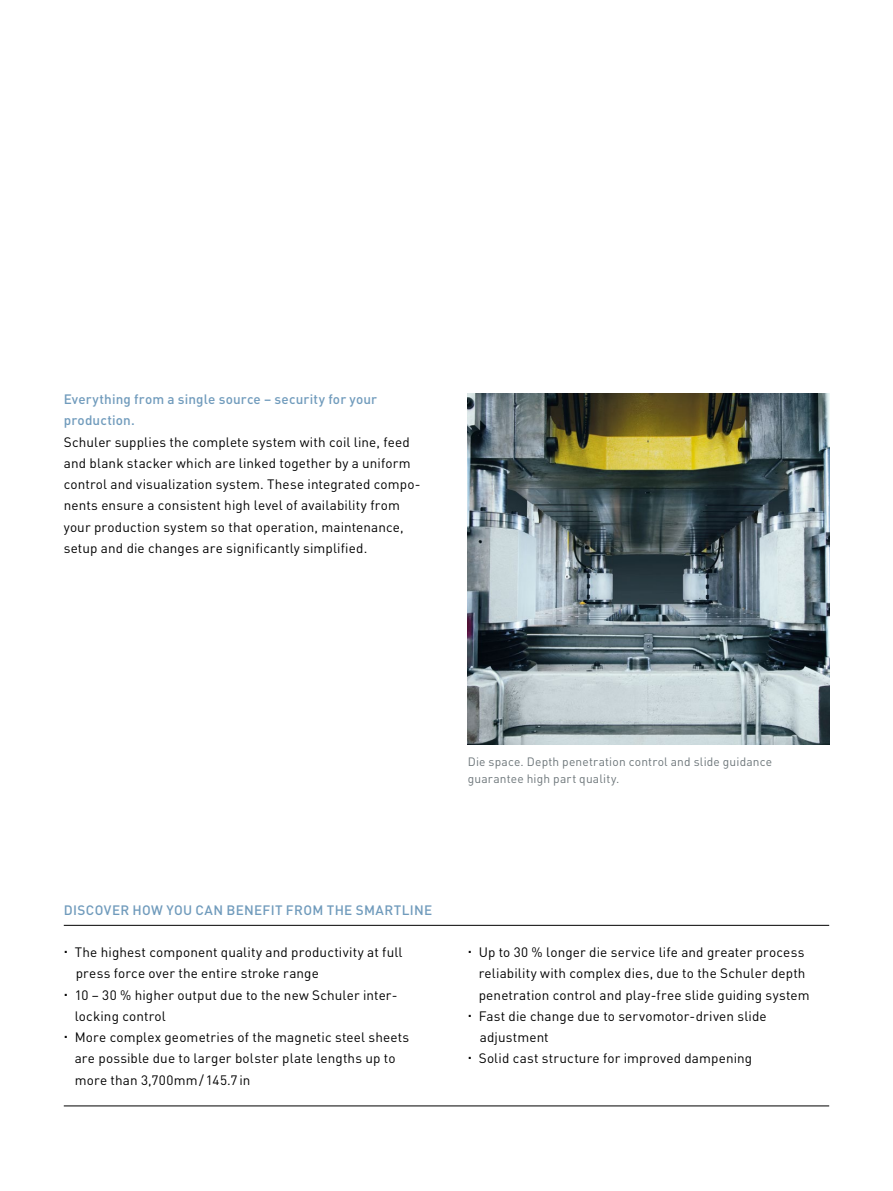
<style>
.page{position:relative;width:893px;height:1191px;background:#fff}
.page>*{position:absolute;margin:0;border:0;box-sizing:border-box;transform-origin:0 0}
.t1{font:13.5px/21.3px "DIN Pro";letter-spacing:.01em;color:#000}
.t2{font:500 13.5px/21.3px "DIN Pro";letter-spacing:.015em;color:#709bbc}
.t3{font:12px/17.2px "DIN Pro";letter-spacing:.015em;color:#6d767a}
</style>
<div class="page">
<img style="left:468px;top:393px;width:361px;height:351px">
<hr style="left:64px;top:1105px;width:765px;height:1px;background:#000">
<hr style="left:64px;top:925px;width:765px;height:1px;background:#000">
<p class="t2" style="left:64px;top:387px;width:315px">Everything from a single source – security for your production.</p>
<p class="t1" style="left:64px;top:430px;width:358px">Schuler supplies the complete system with coil line, feed and blank stacker which are linked together by a uniform control and visualization system. These integrated compo&shy;nents ensure a consistent high level of availability from your production system so that operation, maintenance, setup and die changes are significantly simplified.</p>
<p class="t3" style="left:468px;top:751px;width:306px">Die space. Depth penetration control and slide guidance guarantee high part quality.</p>
<p class="t2" style="left:64px;top:897px;width:370px">DISCOVER HOW YOU CAN BENEFIT FROM THE SMARTLINE</p>
<p class="t1" style="left:75px;top:940px;width:336px">The highest component quality and productivity at full press force over the entire stroke range<br>10 – 30 % higher output due to the new Schuler inter&shy;locking control<br>More complex geometries of the magnetic steel sheets are possible due to larger bolster plate lengths up to more than 3,700mm/145.7in</p>
<p class="t1" style="left:479px;top:940px;width:332px">Up to 30 % longer die service life and greater process reliability with complex dies, due to the Schuler depth penetration control and play-free slide guiding system Fast die change due to servomotor-driven slide adjustment<br>Solid cast structure for improved dampening</p>
</div>
